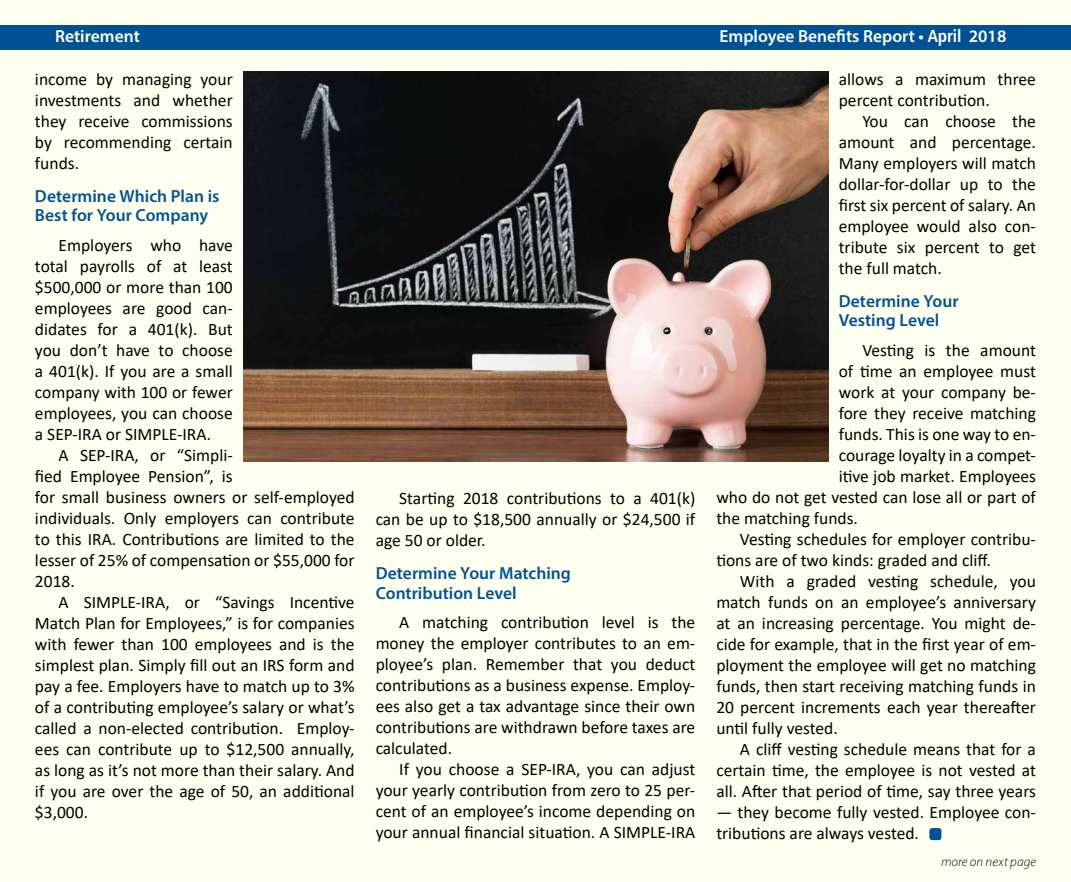
<style>
.page{position:relative;width:1071px;height:882px;background:#fff}
.page>*{position:absolute;margin:0;border:0;box-sizing:border-box;transform-origin:0 0}
.t1{font:17.5px/21px "Calibri";color:#000;text-align:justify}
.t2{font:600 17.5px/19.2px "Myriad Pro";color:#005295}
.t3{font:600 17.5px "Myriad Pro";color:#fff}
.t4{font:italic 300 13.12px "Myriad Pro";letter-spacing:.01em;color:#000}
.s1{font-family:"Humanist 777 BT Bold Condensed B";font-weight:400}
</style>
<div class="page">
<div style="left:1px;top:1px;width:1070px;height:881px;background:#fffff0"></div>
<div style="left:0;top:25px;width:1071px;height:24px;background:#005295"></div>
<div style="left:929px;top:828px;width:12px;height:12px;background:#005295;border-radius:3px"></div>
<img style="left:243px;top:72px;width:585px;height:390px">
<p class="t3" style="left:55px;top:25px;width:86px">Retirement</p>
<p class="t3" style="left:720px;top:25px;width:288px">Employee Benefits Report • <span class="s1">April</span> 2018</p>
<p class="t1" style="left:35px;top:68px;width:199px">income by managing your investments and whether they receive commissions by recommending certain funds.</p>
<p class="t2" style="left:35px;top:186px;width:186px">Determine Which Plan is<br>Best for Your Company</p>
<p class="t1" style="left:35px;top:234px;width:199px;text-indent:24px">Employers who have total payrolls of at least $500,000 or more than 100 employees are good can&shy;didates for a 401(k). But you don’t have to choose a 401(k). If you are a small company with 100 or fewer employees, you can choose a SEP-IRA or SIMPLE-IRA.</p>
<p class="t1" style="left:35px;top:444px;width:321px;text-align:left;text-indent:24px">A SEP-IRA, or “Simpli-<br>fied Employee Pension”, is<br>for small business owners or self-employed individuals. Only employers can contribute to this IRA. Contributions are limited to the lesser of 25% of compensation or $55,000 for 2018.</p>
<p class="t1" style="left:35px;top:591px;width:321px;text-indent:24px">A SIMPLE-IRA, or “Savings Incentive Match Plan for Employees,” is for companies with fewer than 100 employees and is the simplest plan. Simply fill out an IRS form and pay a fee. Employers have to match up to 3% of a contributing employee’s salary or what’s called a non-elected contribution. Employ&shy;ees can contribute up to $12,500 annually, as long as it’s not more than their salary. And if you are over the age of 50, an additional $3,000.</p>
<p class="t1" style="left:376px;top:487px;width:321px;text-indent:24px">Starting 2018 contributions to a 401(k) can be up to $18,500 annually or $24,500 if age 50 or older.</p>
<p class="t2" style="left:376px;top:563px;width:197px">Determine Your Matching<br>Contribution Level</p>
<p class="t1" style="left:376px;top:612px;width:321px;text-indent:24px">A matching contribution level is the money the employer contributes to an em&shy;ployee’s plan. Remember that you deduct contributions as a business expense. Employ&shy;ees also get a tax advantage since their own contributions are withdrawn before taxes are calculated.</p>
<p class="t1" style="left:376px;top:759px;width:321px;text-indent:24px">If you choose a SEP-IRA, you can adjust your yearly contribution from zero to 25 per&shy;cent of an employee’s income depending on your annual financial situation. A SIMPLE-IRA</p>
<p class="t1" style="left:839px;top:68px;width:199px">allows a maximum three percent contribution.</p>
<p class="t1" style="left:839px;top:110px;width:199px;text-indent:24px">You can choose the amount and percentage.<br>Many employers will match dollar-for-dollar up to the first six percent of salary. An employee would also con&shy;tribute six percent to get the full match.</p>
<p class="t2" style="left:839px;top:291px;width:121px">Determine Your<br>Vesting Level</p>
<p class="t1" style="left:862px;top:339px;width:175px">Vesting is the amount</p>
<p class="t1" style="left:839px;top:360px;width:199px">of time an employee must</p>
<p class="t1" style="left:839px;top:381px;width:199px">work at your company be-</p>
<p class="t1" style="left:839px;top:402px;width:199px">fore they receive matching</p>
<p class="t1" style="left:839px;top:423px;width:199px">funds. This is one way to en-</p>
<p class="t1" style="left:839px;top:444px;width:199px">courage loyalty in a compet-</p>
<p class="t1" style="left:839px;top:465px;width:199px">itive job market. Employees</p>
<p class="t1" style="left:716px;top:486px;width:321px">who do not get vested can lose all or part of</p>
<p class="t1" style="left:716px;top:507px;width:143px">the matching funds.</p>
<p class="t1" style="left:740px;top:528px;width:298px">Vesting schedules for employer contribu-</p>
<p class="t1" style="left:716px;top:549px;width:276px">tions are of two kinds: graded and cliff.</p>
<p class="t1" style="left:740px;top:570px;width:298px">With a graded vesting schedule, you</p>
<p class="t1" style="left:716px;top:591px;width:321px">match funds on an employee’s anniversary</p>
<p class="t1" style="left:716px;top:612px;width:321px">at an increasing percentage. You might de-</p>
<p class="t1" style="left:716px;top:633px;width:321px">cide for example, that in the first year of em-</p>
<p class="t1" style="left:716px;top:654px;width:321px">ployment the employee will get no matching</p>
<p class="t1" style="left:716px;top:675px;width:321px">funds, then start receiving matching funds in</p>
<p class="t1" style="left:716px;top:696px;width:321px">20 percent increments each year thereafter</p>
<p class="t1" style="left:716px;top:717px;width:123px">until fully vested.</p>
<p class="t1" style="left:740px;top:738px;width:298px">A cliff vesting schedule means that for a</p>
<p class="t1" style="left:716px;top:759px;width:321px">certain time, the employee is not vested at</p>
<p class="t1" style="left:716px;top:780px;width:321px">all. After that period of time, say three years</p>
<p class="t1" style="left:716px;top:801px;width:321px">— they become fully vested. Employee con&shy;tributions are always vested.</p>
<p class="t4" style="left:941px;top:855px;width:96px">more on next page</p>
</div>
